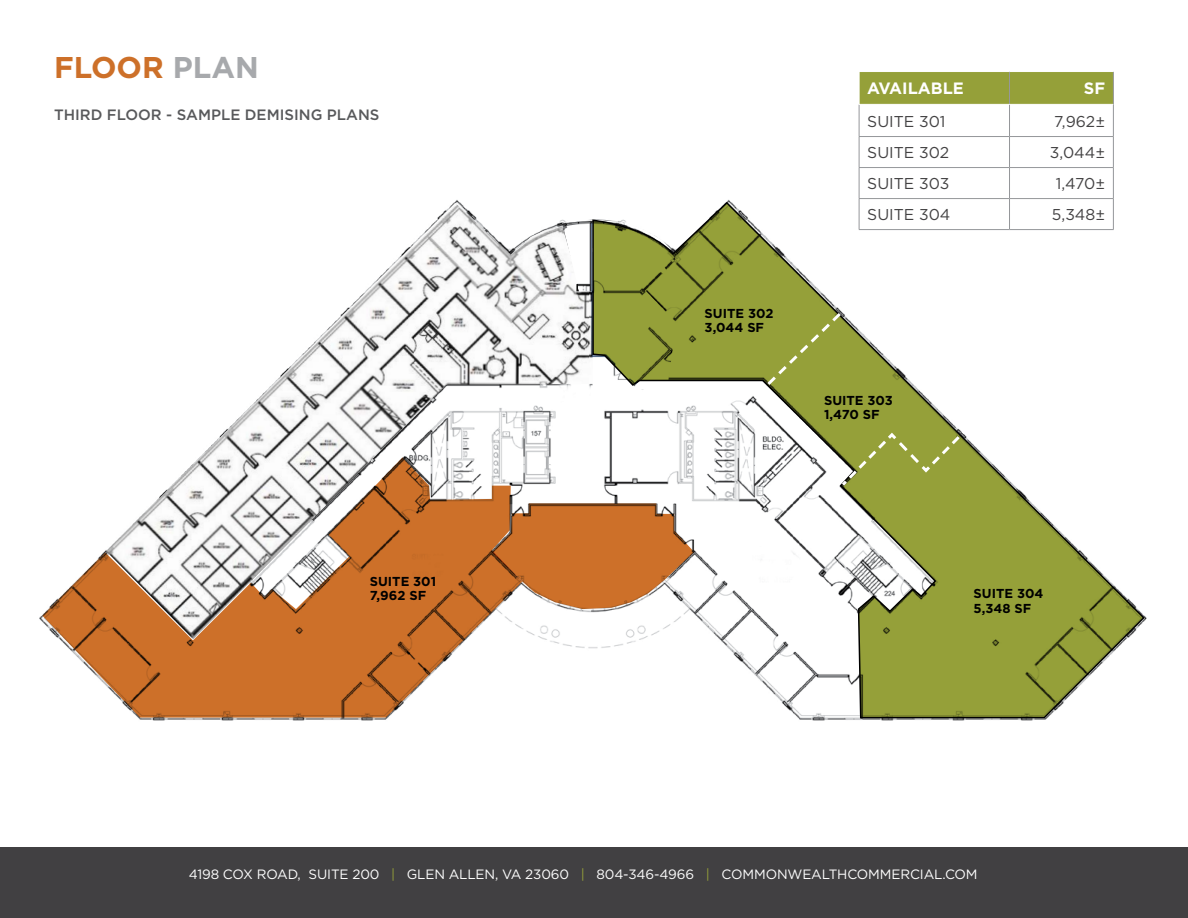
<style>
.page{position:relative;width:1188px;height:918px;background:#fff}
.page>*{position:absolute;margin:0;border:0;box-sizing:border-box;transform-origin:0 0}
.t1{font:700 30px "Gotham";color:#cd7029}
.t2{font:700 16.35px "Gotham";color:#fff}
.t3{font:15.75px "Gotham";color:#434243}
.t4{font:500 15px "Gotham";color:#58595b}
.t5{font:13.5px "Gotham";letter-spacing:-.01em;color:#fff}
.t6{font:700 12.9px/14.4px "Gotham";color:#000}
.s1{color:#a7a9ac}
.s2{color:#95a039}
</style>
<div class="page">
<div style="left:0;top:848px;width:1188px;height:70px;background:#414042"></div>
<div style="left:860px;top:72px;width:253px;height:32px;background:#95a039"></div>
<hr style="left:859px;top:105px;width:1px;height:31px;background:#95979a">
<hr style="left:1009px;top:105px;width:1px;height:31px;background:#95979a">
<hr style="left:1113px;top:104px;width:1px;height:32px;background:#95979a">
<hr style="left:859px;top:136px;width:151px;height:1px;background:#95979a">
<hr style="left:859px;top:137px;width:1px;height:30px;background:#95979a">
<hr style="left:1010px;top:136px;width:104px;height:1px;background:#95979a">
<hr style="left:1009px;top:137px;width:1px;height:30px;background:#95979a">
<hr style="left:1113px;top:137px;width:1px;height:30px;background:#95979a">
<hr style="left:859px;top:167px;width:151px;height:1px;background:#95979a">
<hr style="left:859px;top:168px;width:1px;height:30px;background:#95979a">
<hr style="left:1010px;top:167px;width:104px;height:1px;background:#95979a">
<hr style="left:1009px;top:168px;width:1px;height:30px;background:#95979a">
<hr style="left:1113px;top:168px;width:1px;height:30px;background:#95979a">
<hr style="left:859px;top:198px;width:151px;height:1px;background:#95979a">
<hr style="left:859px;top:199px;width:1px;height:30px;background:#95979a">
<hr style="left:1010px;top:198px;width:104px;height:1px;background:#95979a">
<hr style="left:1009px;top:199px;width:1px;height:30px;background:#95979a">
<hr style="left:1113px;top:199px;width:1px;height:30px;background:#95979a">
<hr style="left:1009px;top:72px;width:1px;height:32px;background:#95979a">
<hr style="left:1113px;top:72px;width:1px;height:32px;background:#95979a">
<svg style="left:42px;top:550px;width:425px;height:168px;fill:#cd7029"></svg>
<img style="left:106px;top:203px;width:486px;height:436px">
<img style="left:562px;top:218px;width:30px;height:172px">
<svg style="left:590px;top:220px;width:2px;height:170px"></svg>
<svg style="left:576px;top:284px;width:2px;height:7px"></svg>
<svg style="left:562px;top:259px;width:8px;height:17px"></svg>
<svg style="left:592px;top:201px;width:554px;height:518px"></svg>
<svg style="left:839px;top:426px;width:131px;height:63px;background:#9aa447"></svg>
<div style="left:764px;top:310px;width:80px;height:78px;background:#95a039"></div>
<h1 class="t1" style="left:54px;top:47px;width:206px">FLOOR <span class="s1">PLAN</span></h1>
<p class="t4" style="left:54px;top:105px;width:327px">THIRD FLOOR - SAMPLE DEMISING PLANS</p>
<p class="t6" style="left:370px;top:574px;width:68px">SUITE 301<br>7,962 SF</p>
<p class="t6" style="left:705px;top:306px;width:70px">SUITE 302<br>3,044 SF</p>
<p class="t2" style="left:867px;top:77px;width:98px">AVAILABLE</p>
<p class="t2" style="left:1084px;top:77px;width:23px">SF</p>
<p class="t3" style="left:867px;top:111px;width:80px">SUITE 301</p>
<p class="t3" style="left:1054px;top:111px;width:53px">7,962±</p>
<p class="t3" style="left:867px;top:143px;width:83px">SUITE 302</p>
<p class="t3" style="left:1050px;top:143px;width:57px">3,044±</p>
<p class="t3" style="left:867px;top:174px;width:84px">SUITE 303</p>
<p class="t3" style="left:1056px;top:174px;width:51px">1,470±</p>
<p class="t3" style="left:867px;top:205px;width:85px">SUITE 304</p>
<p class="t3" style="left:1052px;top:205px;width:55px">5,348±</p>
<p class="t6" style="left:824px;top:393px;width:70px">SUITE 303<br>1,470 SF</p>
<p class="t6" style="left:974px;top:586px;width:71px">SUITE 304<br>5,348 SF</p>
<p class="t5" style="left:189px;top:866px;width:790px">4198 COX ROAD, SUITE 200 <span class="s2">|</span> GLEN ALLEN, VA 23060 <span class="s2">|</span> 804-346-4966 <span class="s2">|</span> COMMONWEALTHCOMMERCIAL.COM</p>
</div>
